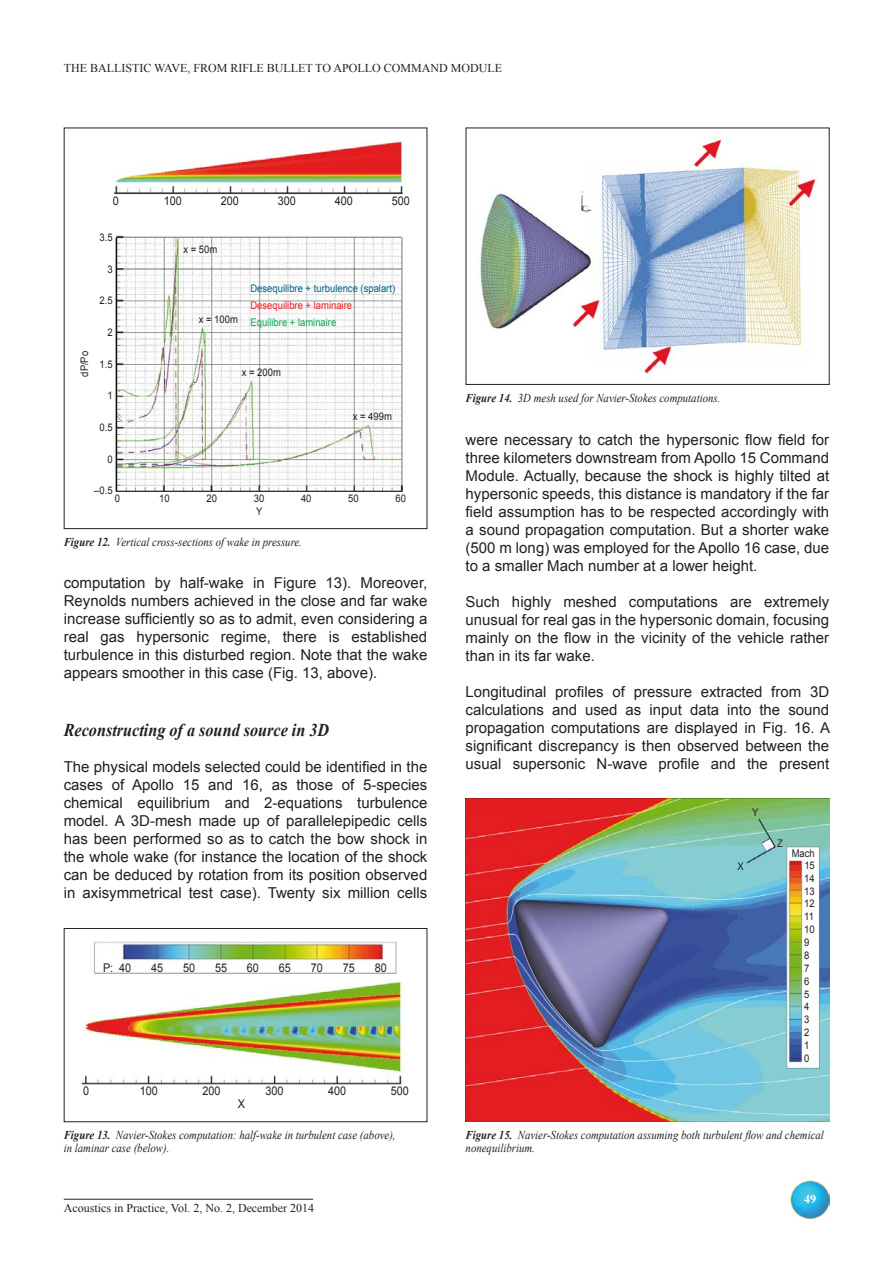
<style>
.page{position:relative;width:893px;height:1263px;background:#fff}
.page>*{position:absolute;margin:0;border:0;box-sizing:border-box;transform-origin:0 0}
.t1{font:italic 700 18px "Times New Roman";color:#231f20;scale:.9 1}
.t2{font:15px/18px "Arial";color:#231f20;text-align:justify}
.t3{font:italic 12px/13.5px "Times New Roman";color:#231f20;scale:.9 1}
.t4{font:12px "Times New Roman";color:#231f20}
.t5{font:12px "Arial";color:#231f20;scale:.9 1}
.t6{font:700 12px "Times New Roman";color:#fff}
.t7{font:10.5px/12.9px "Arial";color:#231f20;scale:.9 1}
.t8{font:10.5px "Arial";color:#01658a;scale:.9 1}
.t9{font:10.5px "Arial";color:#ee1d23;scale:.9 1}
.t10{font:10.5px "Arial";color:#00a54f;scale:.9 1}
.s1{font-weight:700}
</style>
<div class="page">
<img style="left:791px;top:1180px;width:38px;height:38px">
<hr style="left:64px;top:1199px;width:249px;height:1px;background:#231f20">
<img style="left:113px;top:141px;width:291px;height:53px">
<img style="left:115px;top:235px;width:287px;height:257px">
<div style="left:64px;top:928px;width:363px;height:194px;border:1px solid #231f20"></div>
<img style="left:81px;top:942px;width:322px;height:143px">
<img style="left:480px;top:139px;width:337px;height:235px">
<img style="left:466px;top:798px;width:363px;height:323px">
<p class="t4" style="left:64px;top:60px;width:440px">THE BALLISTIC WAVE, FROM RIFLE BULLET TO APOLLO COMMAND MODULE</p>
<p class="t7" style="left:78px;top:377px;width:30px;rotate:-90deg">dP/Po</p>
<p class="t5" style="left:113px;top:193px;width:8px">0</p>
<p class="t7" style="left:100px;top:231px;width:16px">3.5</p>
<p class="t7" style="left:107px;top:263px;width:7px">3</p>
<p class="t7" style="left:100px;top:294px;width:16px">2.5</p>
<p class="t7" style="left:107px;top:326px;width:7px">2</p>
<p class="t7" style="left:100px;top:358px;width:16px">1.5</p>
<p class="t7" style="left:107px;top:389px;width:7px">1</p>
<p class="t7" style="left:100px;top:421px;width:16px">0.5</p>
<p class="t7" style="left:107px;top:453px;width:7px">0</p>
<p class="t5" style="left:164px;top:193px;width:22px">100</p>
<p class="t5" style="left:221px;top:193px;width:22px">200</p>
<p class="t5" style="left:278px;top:193px;width:22px">300</p>
<p class="t5" style="left:335px;top:193px;width:22px">400</p>
<p class="t5" style="left:392px;top:193px;width:22px">500</p>
<p class="t7" style="left:183px;top:243px;width:39px">x = 50m</p>
<p class="t7" style="left:199px;top:313px;width:45px">x = 100m</p>
<p class="t8" style="left:250px;top:282px;width:162px">Desequilibre + turbulence (spalart)</p>
<p class="t9" style="left:250px;top:299px;width:114px">Desequilibre + laminaire</p>
<p class="t10" style="left:250px;top:315px;width:97px">Equilibre + laminaire</p>
<p class="t7" style="left:242px;top:366px;width:45px">x = 200m</p>
<p class="t7" style="left:353px;top:410px;width:45px">x = 499m</p>
<p class="t7" style="left:94px;top:484px;width:22px">–0.5</p>
<p class="t7" style="left:115px;top:492px;width:7px">0</p>
<p class="t7" style="left:159px;top:492px;width:13px">10</p>
<p class="t7" style="left:207px;top:492px;width:13px">20</p>
<p class="t7" style="left:254px;top:492px;width:13px">30</p>
<p class="t7" style="left:301px;top:492px;width:13px">40</p>
<p class="t7" style="left:348px;top:492px;width:13px">50</p>
<p class="t7" style="left:396px;top:492px;width:13px">60</p>
<p class="t7" style="left:256px;top:505px;width:9px">Y</p>
<p class="t3" style="left:64px;top:535px;width:266px"><span class="s1">Figure 12.</span> Vertical cross-sections of wake in pressure.</p>
<p class="t2" style="left:64px;top:574px;width:365px">computation by half-wake in Figure 13). Moreover, Reynolds numbers achieved in the close and far wake increase sufficiently so as to admit, even considering a real gas hypersonic regime, there is established turbulence in this disturbed region. Note that the wake appears smoother in this case (Fig. 13, above).</p>
<p class="t1" style="left:64px;top:718px;width:297px">Reconstructing of a sound source in 3D</p>
<p class="t2" style="left:64px;top:758px;width:365px">The physical models selected could be identified in the cases of Apollo 15 and 16, as those of 5-species chemical equilibrium and 2-equations turbulence model. A 3D-mesh made up of parallelepipedic cells has been performed so as to catch the bow shock in the whole wake (for instance the location of the shock can be deduced by rotation from its position observed in axisymmetrical test case). Twenty six million cells</p>
<p class="t5" style="left:103px;top:959px;width:33px">P: 40</p>
<p class="t5" style="left:151px;top:959px;width:15px">45</p>
<p class="t5" style="left:183px;top:959px;width:15px">50</p>
<p class="t5" style="left:215px;top:959px;width:15px">55</p>
<p class="t5" style="left:247px;top:959px;width:15px">60</p>
<p class="t5" style="left:279px;top:959px;width:15px">65</p>
<p class="t5" style="left:311px;top:959px;width:15px">70</p>
<p class="t5" style="left:343px;top:959px;width:15px">75</p>
<p class="t5" style="left:375px;top:959px;width:15px">80</p>
<p class="t5" style="left:83px;top:1083px;width:8px">0</p>
<p class="t5" style="left:140px;top:1083px;width:22px">100</p>
<p class="t5" style="left:203px;top:1083px;width:22px">200</p>
<p class="t5" style="left:238px;top:1096px;width:10px">X</p>
<p class="t5" style="left:265px;top:1083px;width:22px">300</p>
<p class="t5" style="left:328px;top:1083px;width:22px">400</p>
<p class="t5" style="left:391px;top:1083px;width:22px">500</p>
<p class="t3" style="left:64px;top:1128px;width:370px"><span class="s1">Figure 13.</span> Navier-Stokes computation: half-wake in turbulent case (above), in laminar case (below).</p>
<p class="t4" style="left:64px;top:1200px;width:252px">ACOUSTICS IN PRACTICE, VOL. 2, NO. 2, DECEMBER 2014</p>
<p class="t3" style="left:466px;top:391px;width:285px"><span class="s1">Figure 14.</span> 3D mesh used for Navier-Stokes computations.</p>
<p class="t2" style="left:466px;top:431px;width:365px">were necessary to catch the hypersonic flow field for three kilometers downstream from Apollo 15 Command Module. Actually, because the shock is highly tilted at hypersonic speeds, this distance is mandatory if the far field assumption has to be respected accordingly with a sound propagation computation. But a shorter wake (500 m long) was employed for the Apollo 16 case, due to a smaller Mach number at a lower height.</p>
<p class="t2" style="left:466px;top:593px;width:365px">Such highly meshed computations are extremely unusual for real gas in the hypersonic domain, focusing mainly on the flow in the vicinity of the vehicle rather than in its far wake.</p>
<p class="t2" style="left:466px;top:683px;width:366px">Longitudinal profiles of pressure extracted from 3D calculations and used as input data into the sound propagation computations are displayed in Fig. 16. A significant discrepancy is then observed between the usual supersonic N-wave profile and the present</p>
<p class="t7" style="left:752px;top:805px;width:9px">Y</p>
<p class="t7" style="left:737px;top:860px;width:9px">X</p>
<p class="t7" style="left:777px;top:837px;width:8px">Z</p>
<p class="t7" style="left:792px;top:847px;width:27px">Mach</p>
<p class="t7" style="left:804px;top:872px;width:13px">14<br>13<br>12<br>11<br>10<br>9<br>8<br>7<br>6<br>5<br>4<br>3<br>2<br>1<br>0</p>
<p class="t7" style="left:804px;top:859px;width:13px">15</p>
<p class="t3" style="left:466px;top:1128px;width:400px"><span class="s1">Figure 15.</span> Navier-Stokes computation assuming both turbulent flow and chemical nonequilibrium.</p>
<p class="t6" style="left:804px;top:1191px;width:13px">49</p>
</div>
